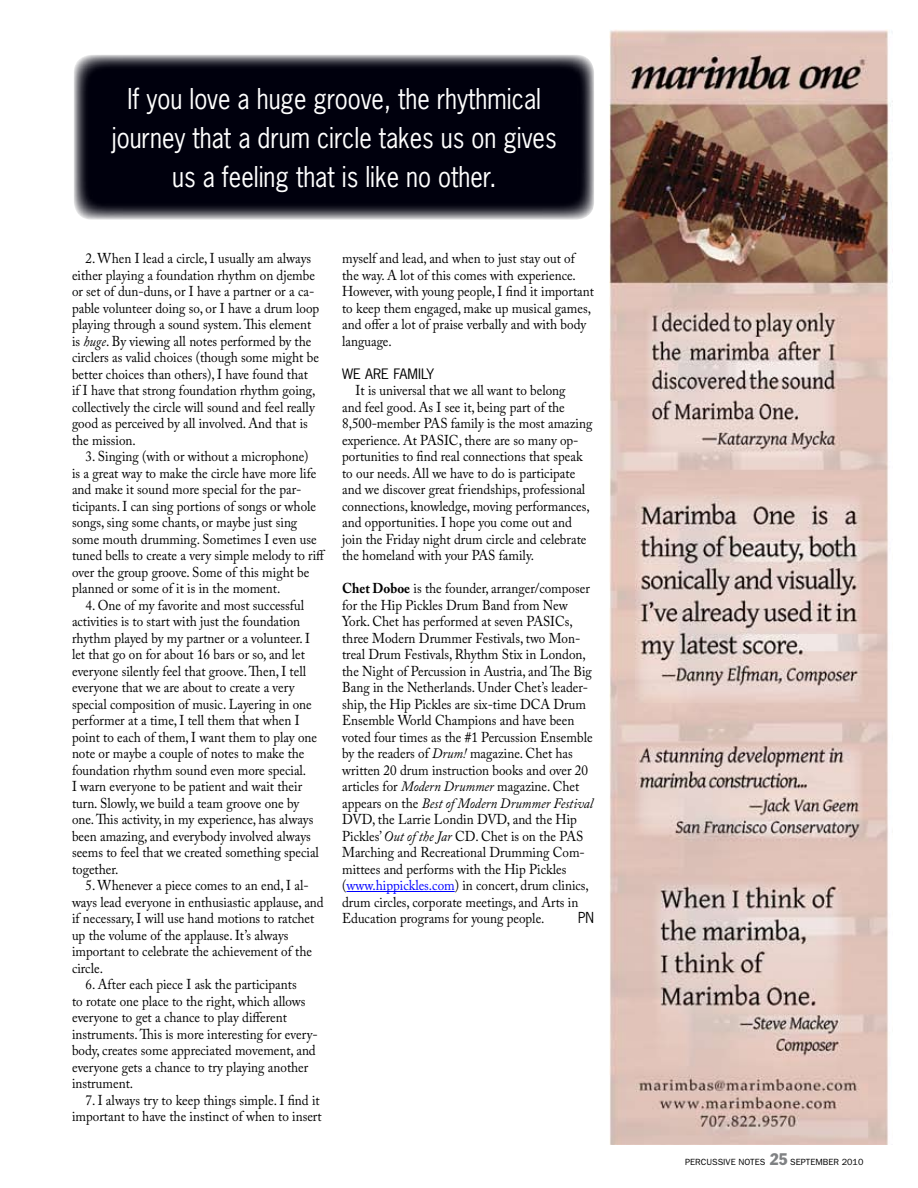
<style>
.page{position:relative;width:918px;height:1188px;background:#fff}
.page>*{position:absolute;margin:0;border:0;box-sizing:border-box;transform-origin:0 0}
.t1{font:27px/39px "News Gothic Std";color:#fff;text-align:center;scale:.9 1}
.t2{font:14.25px/16.5px "Adobe Caslon Pro";color:#000;scale:.92 1}
.t3{font:14.25px "News Gothic Std";color:#000;scale:.92 1}
.t4{font:13.5px "News Gothic Std";color:#000;scale:1.05 1}
.t5{font:9px "Franklin Gothic";color:#000}
.s1{font-style:italic}
.s2{font-weight:700}
.s3{color:#00f}
.s4{font-stretch:condensed;font-size:16.5px;color:#808284}
</style>
<div class="page">
<hr style="left:346px;top:891px;width:109px;height:1px;background:#00f">
<svg style="left:74px;top:55px;width:520px;height:165px;background:#13131f"></svg>
<img style="left:609px;top:29px;width:284px;height:1116px">
<h1 class="t1" style="left:112px;top:79px;width:496px">If you love a huge groove, the rhythmical journey that a drum circle takes us on gives us a feeling that is like no other.</h1>
<p class="t2" style="left:72px;top:250px;width:270px;text-indent:14px">2. When I lead a circle, I usually am always either playing a foundation rhythm on djembe or set of dun-duns, or I have a partner or a ca&shy;pable volunteer doing so, or I have a drum loop playing through a sound system. This element is <span class="s1">huge</span>. By viewing all notes performed by the circlers as valid choices (though some might be better choices than others), I have found that<br>if I have that strong foundation rhythm going, collectively the circle will sound and feel really good as perceived by all involved. And that is the mission.</p>
<p class="t2" style="left:72px;top:448px;width:277px;text-indent:14px">3. Singing (with or without a microphone)<br>is a great way to make the circle have more life and make it sound more special for the par&shy;ticipants. I can sing portions of songs or whole songs, sing some chants, or maybe just sing some mouth drumming. Sometimes I even use tuned bells to create a very simple melody to riff over the group groove. Some of this might be planned or some of it is in the moment.</p>
<p class="t2" style="left:72px;top:596px;width:270px;text-indent:14px">4. One of my favorite and most successful activities is to start with just the foundation rhythm played by my partner or a volunteer. I let that go on for about 16 bars or so, and let everyone silently feel that groove. Then, I tell everyone that we are about to create a very special composition of music. Layering in one performer at a time, I tell them that when I point to each of them, I want them to play one note or maybe a couple of notes to make the foundation rhythm sound even more special.<br>I warn everyone to be patient and wait their turn. Slowly, we build a team groove one by one. This activity, in my experience, has always been amazing, and everybody involved always seems to feel that we created something special together.</p>
<p class="t2" style="left:72px;top:877px;width:275px;text-indent:14px">5. Whenever a piece comes to an end, I al&shy;ways lead everyone in enthusiastic applause, and if necessary, I will use hand motions to ratchet up the volume of the applause. It’s always important to celebrate the achievement of the circle.</p>
<p class="t2" style="left:72px;top:976px;width:269px;text-indent:14px">6. After each piece I ask the participants<br>to rotate one place to the right, which allows everyone to get a chance to play different instruments. This is more interesting for every&shy;body, creates some appreciated movement, and everyone gets a chance to try playing another instrument.</p>
<p class="t2" style="left:72px;top:1091px;width:273px;text-align:right">7. I always try to keep things simple. I find it important to have the instinct of when to insert</p>
<p class="t2" style="left:342px;top:250px;width:275px">myself and lead, and when to just stay out of the way. A lot of this comes with experience.<br>However, with young people, I find it important to keep them engaged, make up musical games, and offer a lot of praise verbally and with body language.</p>
<p class="t4" style="left:342px;top:365px;width:31px">We are</p>
<p class="t4" style="left:393px;top:365px;width:14px">Family</p>
<p class="t2" style="left:342px;top:382px;width:273px;text-indent:14px">It is universal that we all want to belong<br>and feel good. As I see it, being part of the 8,500-member PAS family is the most amazing experience. At PASIC, there are so many op&shy;portunities to find real connections that speak to our needs. All we have to do is participate and we discover great friendships, professional connections, knowledge, moving performances, and opportunities. I hope you come out and join the Friday night drum circle and celebrate the homeland with your PAS family.</p>
<p class="t2" style="left:342px;top:580px;width:274px"><span class="s2">Chet Doboe</span> is the founder, arranger/composer for the Hip Pickles Drum Band from New York. Chet has performed at seven PASICs, three Modern Drummer Festivals, two Mon&shy;treal Drum Festivals, Rhythm Stix in London, the Night of Percussion in Austria, and The Big Bang in the Netherlands. Under Chet’s leader&shy;ship, the Hip Pickles are six-time DCA Drum Ensemble World Champions and have been voted four times as the #1 Percussion Ensemble by the readers of <span class="s1">Drum!</span> magazine. Chet has written 20 drum instruction books and over 20 articles for <span class="s1">Modern Drummer</span> magazine. Chet appears on the <span class="s1">Best of Modern Drummer Festival </span>DVD, the Larrie Londin DVD, and the Hip Pickles’ <span class="s1">Out of the Jar</span> CD. Chet is on the PAS Marching and Recreational Drumming Com&shy;mittees and performs with the Hip Pickles (<span class="s3">www.hippickles.com</span>) in concert, drum clinics, drum circles, corporate meetings, and Arts in Education programs for young people.</p>
<p class="t3" style="left:578px;top:909px;width:19px">PN</p>
<p class="t5" style="left:685px;top:1157px;width:108px">PERCUSSIVE NOTES <span class="s4">25</span> SEP</p>
<p class="t5" style="left:806px;top:1157px;width:59px">TEMBER 2010</p>
</div>
